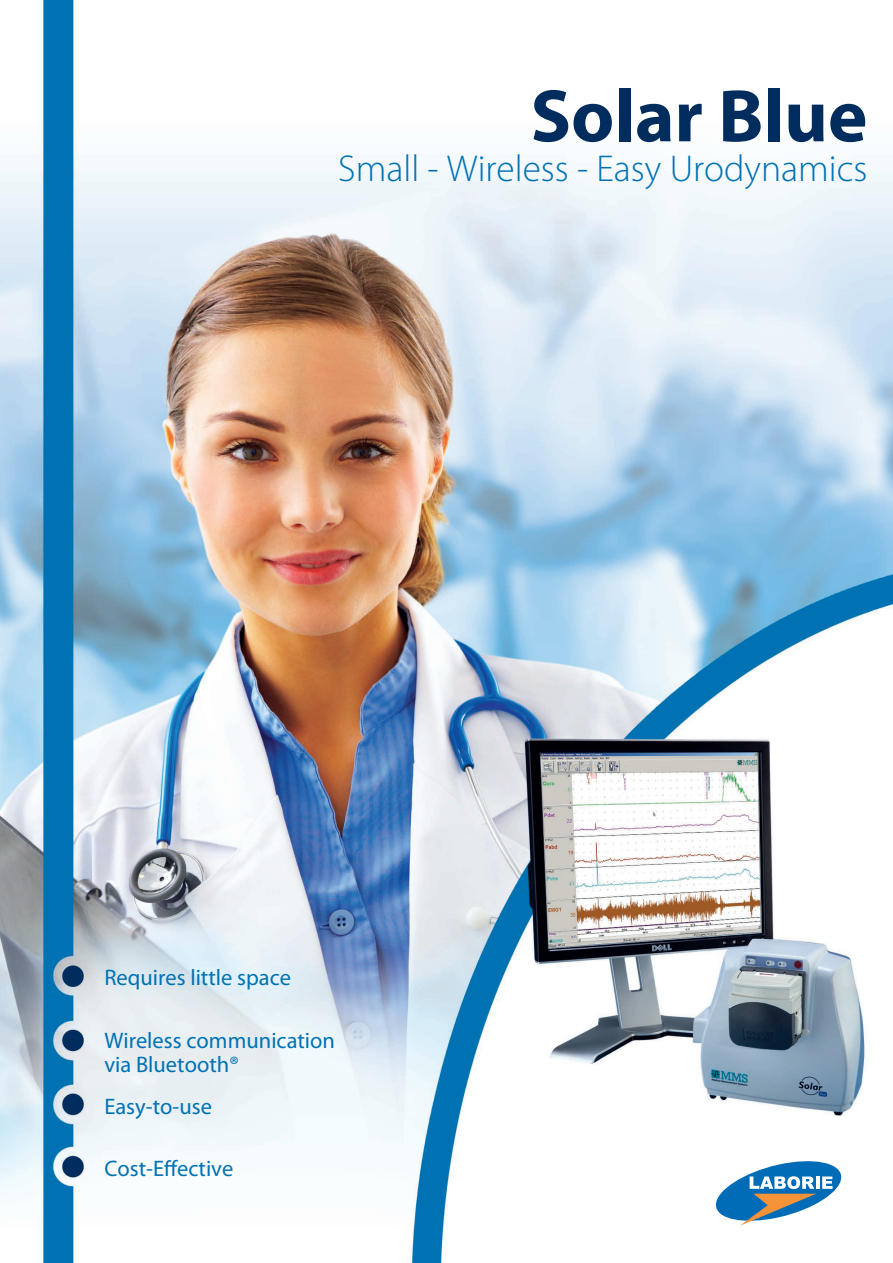
<style>
.page{position:relative;width:893px;height:1263px;background:#fff}
.page>*{position:absolute;margin:0;border:0;box-sizing:border-box;transform-origin:0 0}
.Normaal{font:700 75px "Myriad Pro";color:#002d5e}
.Normaal-2{font:300 37.5px "Myriad Pro";color:#0072b4}
.Normaal-3{font:22.5px "Myriad Pro";color:#0072b4}
</style>
<div class="page">
<img style="left:0;top:0;width:893px;height:1263px">
<svg style="left:716px;top:1157px;width:125px;height:68px"></svg>
<p class="Normaal" style="left:531px;top:67px;width:338px">Solar Blue</p>
<p class="Normaal-2" style="left:338px;top:148px;width:531px">Small - Wireless - Easy Urodynamics</p>
<p class="Normaal-3" style="left:104px;top:964px;width:188px">Requires little space</p>
<p class="Normaal-3" style="left:104px;top:1027px;width:232px">Wireless communication</p>
<p class="Normaal-3" style="left:104px;top:1051px;width:136px">via Bluetooth®</p>
<p class="Normaal-3" style="left:104px;top:1092px;width:109px">Easy-to-use</p>
<p class="Normaal-3" style="left:104px;top:1154px;width:131px">Cost-Effective</p>
</div>
